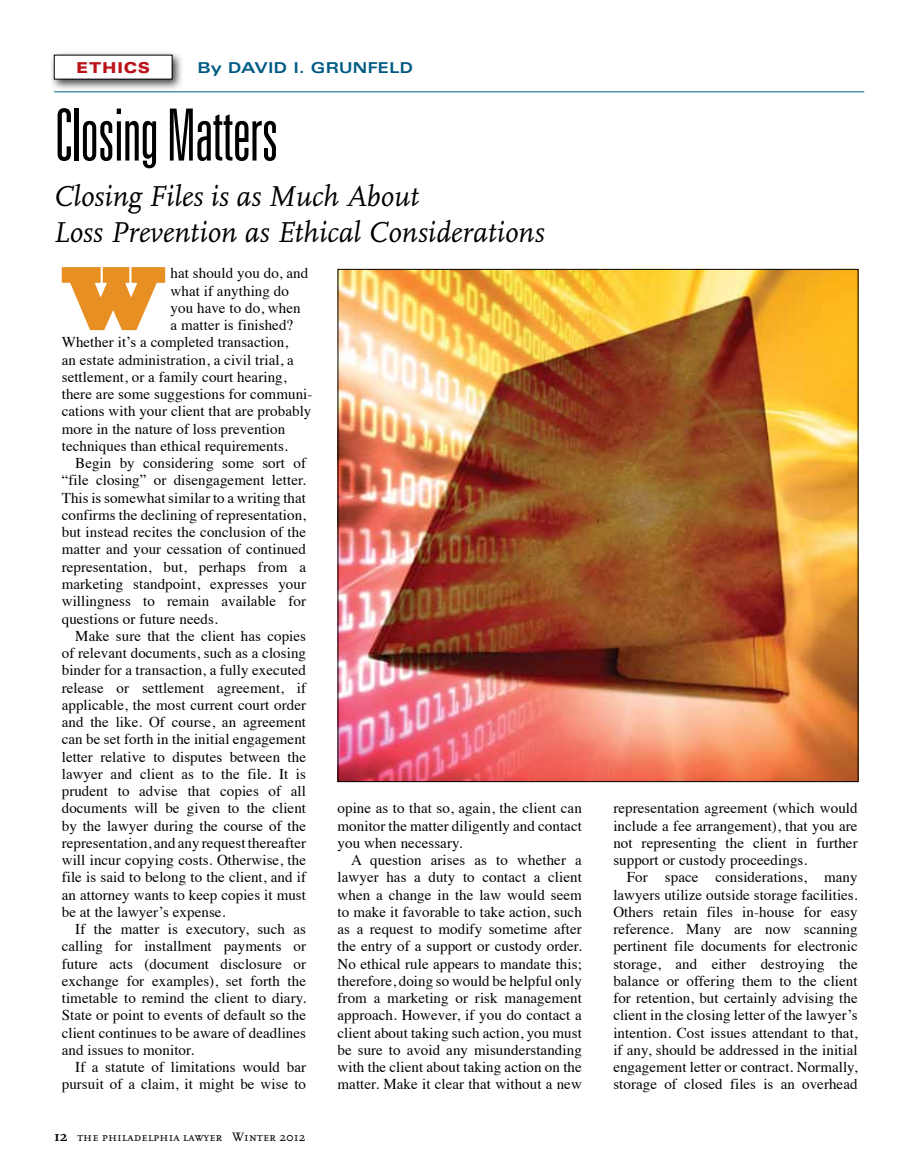
<style>
.page{position:relative;width:918px;height:1175px;background:#fff}
.page>*{position:absolute;margin:0;border:0;box-sizing:border-box;transform-origin:0 0}
.t1{font:900 84px "Egiziano Classic Antique";color:#e88f24}
.t2{font:300 ultra-condensed 72px "Univers LT Std";letter-spacing:-.01em;color:#000;scale:.9 1}
.t3{font:italic 30px/36px "FF Scala";color:#000}
.t4{font:15px/17.2px "Times";letter-spacing:.005em;color:#000;text-align:justify}
.t5{font:700 expanded 15px "Univers LT Std";color:#005b84}
.t6{font:900 expanded 15px "Univers LT Std";letter-spacing:.05em;color:#ba141a}
.t7{font:12.75px "Scala Caps";letter-spacing:.005em;color:#000}
.s1{font-family:"FF Scala";font-weight:700;font-size:15px}
</style>
<div class="page">
<div style="left:50px;top:50px;width:134px;height:42px;background:#000;opacity:.75"></div>
<div style="left:54px;top:55px;width:118px;height:24px;background:#fff"></div>
<hr style="left:54px;top:92px;width:810px;height:1px;background:#005b84">
<img style="left:340px;top:271px;width:516px;height:509px">
<p class="t6" style="left:76px;top:59px;width:75px">Ethics</p>
<p class="t5" style="left:197px;top:59px;width:57px">BY DAVID</p>
<p class="t5" style="left:293px;top:59px;width:73px">I. GRUNFELD</p>
<h2 class="t2" style="left:54px;top:98px;width:250px">Closing Matters</h2>
<h3 class="t3" style="left:54px;top:179px;width:492px">Closing Files is as Much About<br>Loss Prevention as Ethical Considerations</h3>
<h1 class="t1" style="left:62px;top:262px;width:107px">W</h1>
<p class="t4" style="left:171px;top:263px;width:139px">hat should you do, and</p>
<p class="t4" style="left:171px;top:281px;width:120px">what if anything do</p>
<p class="t4" style="left:171px;top:298px;width:132px">you have to do, when</p>
<p class="t4" style="left:171px;top:315px;width:124px">a matter is finished?</p>
<p class="t4" style="left:62px;top:332px;width:228px">Whether it’s a completed transaction,</p>
<p class="t4" style="left:62px;top:350px;width:234px">an estate administration, a civil trial, a</p>
<p class="t4" style="left:62px;top:367px;width:226px">settlement, or a family court hearing,</p>
<p class="t4" style="left:62px;top:384px;width:252px">there are some suggestions for communi-</p>
<p class="t4" style="left:62px;top:401px;width:251px">cations with your client that are probably</p>
<p class="t4" style="left:62px;top:419px;width:225px">more in the nature of loss prevention</p>
<p class="t4" style="left:62px;top:436px;width:227px">techniques than ethical requirements.</p>
<p class="t4" style="left:75px;top:453px;width:232px">Begin by considering some sort of</p>
<p class="t4" style="left:62px;top:470px;width:246px">“file closing” or disengagement letter.</p>
<p class="t4" style="left:62px;top:488px;width:246px">This is somewhat similar to a writing that</p>
<p class="t4" style="left:62px;top:505px;width:246px">confirms the declining of representation,</p>
<p class="t4" style="left:62px;top:522px;width:246px">but instead recites the conclusion of the</p>
<p class="t4" style="left:62px;top:539px;width:246px">matter and your cessation of continued</p>
<p class="t4" style="left:62px;top:557px;width:246px">representation, but, perhaps from a</p>
<p class="t4" style="left:62px;top:574px;width:246px">marketing standpoint, expresses your</p>
<p class="t4" style="left:62px;top:591px;width:246px">willingness to remain available for</p>
<p class="t4" style="left:62px;top:608px;width:158px">questions or future needs.</p>
<p class="t4" style="left:75px;top:626px;width:232px">Make sure that the client has copies</p>
<p class="t4" style="left:62px;top:643px;width:246px">of relevant documents, such as a closing</p>
<p class="t4" style="left:62px;top:660px;width:246px">binder for a transaction, a fully executed</p>
<p class="t4" style="left:62px;top:677px;width:246px">release or settlement agreement, if</p>
<p class="t4" style="left:62px;top:695px;width:246px">applicable, the most current court order</p>
<p class="t4" style="left:62px;top:712px;width:246px">and the like. Of course, an agreement</p>
<p class="t4" style="left:62px;top:729px;width:246px">can be set forth in the initial engagement</p>
<p class="t4" style="left:62px;top:746px;width:246px">letter relative to disputes between the</p>
<p class="t4" style="left:62px;top:764px;width:246px">lawyer and client as to the file. It is</p>
<p class="t4" style="left:62px;top:781px;width:246px">prudent to advise that copies of all</p>
<p class="t4" style="left:62px;top:798px;width:246px">documents will be given to the client</p>
<p class="t4" style="left:62px;top:815px;width:246px">by the lawyer during the course of the</p>
<p class="t4" style="left:62px;top:833px;width:246px">representation, and any request thereafter</p>
<p class="t4" style="left:62px;top:850px;width:246px">will incur copying costs. Otherwise, the</p>
<p class="t4" style="left:62px;top:867px;width:246px">file is said to belong to the client, and if</p>
<p class="t4" style="left:62px;top:884px;width:246px">an attorney wants to keep copies it must</p>
<p class="t4" style="left:62px;top:902px;width:165px">be at the lawyer’s expense.</p>
<p class="t4" style="left:75px;top:919px;width:232px">If the matter is executory, such as</p>
<p class="t4" style="left:62px;top:936px;width:246px">calling for installment payments or</p>
<p class="t4" style="left:62px;top:953px;width:246px">future acts (document disclosure or</p>
<p class="t4" style="left:62px;top:971px;width:246px">exchange for examples), set forth the</p>
<p class="t4" style="left:62px;top:988px;width:246px">timetable to remind the client to diary.</p>
<p class="t4" style="left:62px;top:1005px;width:246px">State or point to events of default so the</p>
<p class="t4" style="left:62px;top:1022px;width:246px">client continues to be aware of deadlines</p>
<p class="t4" style="left:62px;top:1040px;width:134px">and issues to monitor.</p>
<p class="t4" style="left:75px;top:1057px;width:232px">If a statute of limitations would bar</p>
<p class="t4" style="left:62px;top:1074px;width:246px">pursuit of a claim, it might be wise to</p>
<p class="t7" style="left:54px;top:1130px;width:253px"><span class="s1">12</span> the philadelphia lawyer Winter 2012</p>
<p class="t4" style="left:338px;top:798px;width:246px">opine as to that so, again, the client can monitor the matter diligently and contact you when necessary.</p>
<p class="t4" style="left:338px;top:850px;width:246px;text-indent:14px">A question arises as to whether a lawyer has a duty to contact a client when a change in the law would seem to make it favorable to take action, such as a request to modify sometime after the entry of a support or custody order.<br>No ethical rule appears to mandate this; therefore, doing so would be helpful only from a marketing or risk management approach. However, if you do contact a client about taking such action, you must be sure to avoid any misunderstanding with the client about taking action on the matter. Make it clear that without a new</p>
<p class="t4" style="left:613px;top:798px;width:246px">representation agreement (which would include a fee arrangement), that you are not representing the client in further support or custody proceedings.</p>
<p class="t4" style="left:613px;top:867px;width:246px;text-indent:14px">For space considerations, many lawyers utilize outside storage facilities.<br>Others retain files in-house for easy reference. Many are now scanning pertinent file documents for electronic storage, and either destroying the balance or offering them to the client for retention, but certainly advising the client in the closing letter of the lawyer’s intention. Cost issues attendant to that, if any, should be addressed in the initial engagement letter or contract. Normally, storage of closed files is an overhead</p>
</div>
